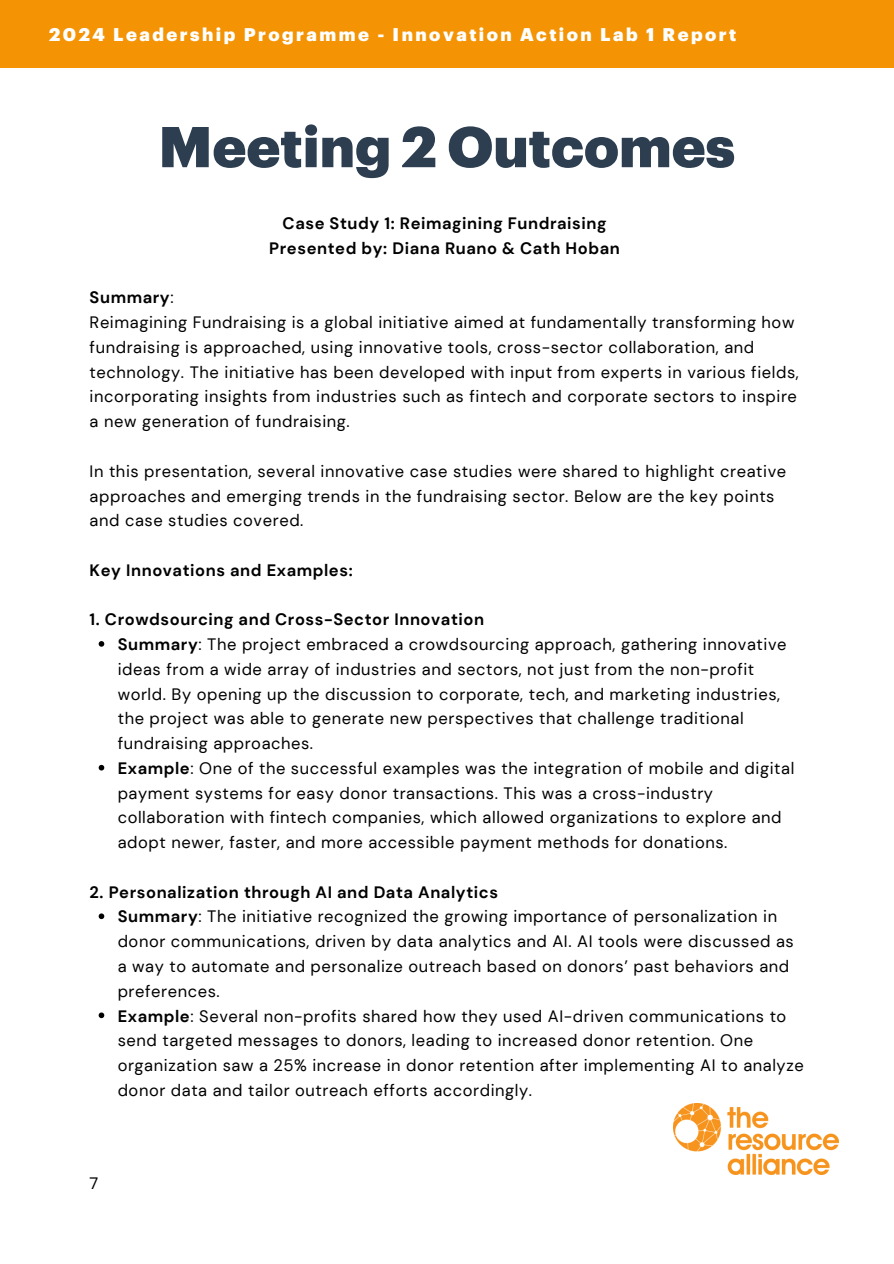
<style>
.page{position:relative;width:894px;height:1264px;background:#fff}
.page>*{position:absolute;margin:0;border:0;box-sizing:border-box;transform-origin:0 0}
.t1{font:900 56.25px "Graphik";color:#2c3e50}
.t2{font:900 18px "Graphik";letter-spacing:.135em;color:#fff}
.t3{font:16.5px/24.8px "DM Sans";letter-spacing:.035em;color:#000}
.t4{font:700 16.5px/24.8px "DM Sans";letter-spacing:.035em;color:#000;text-align:center}
.s1{font-weight:400}
.s2{font-weight:700}
</style>
<div class="page">
<svg style="left:99px;top:641px;width:5px;height:5px"></svg>
<svg style="left:99px;top:765px;width:5px;height:5px"></svg>
<svg style="left:99px;top:913px;width:5px;height:6px"></svg>
<svg style="left:99px;top:1012px;width:5px;height:6px"></svg>
<div style="left:0;top:0;width:893px;height:68px;background:#f49404"></div>
<img style="left:673px;top:1103px;width:165px;height:71px">
<p class="t2" style="left:49px;top:26px;width:688px">2024 Leadership Programme - Innovation Action Lab 1 Report</p>
<p class="t1" style="left:158px;top:121px;width:577px">Meeting 2 Outcomes</p>
<h2 class="t4" style="left:269px;top:211px;width:352px">Case Study 1: Reimagining Fundraising<br>Presented by: Diana Ruano &amp; Cath Hoban</h2>
<h1 class="t4" style="left:90px;top:285px;width:85px">Summary<span class="s1">:</span></h1>
<h2 class="t3" style="left:90px;top:310px;width:710px">Reimagining Fundraising is a global initiative aimed at fundamentally transforming how fundraising is approached, using innovative tools, cross-sector collaboration, and technology. The initiative has been developed with input from experts in various fields, incorporating insights from industries such as fintech and corporate sectors to inspire a new generation of fundraising.</h2>
<p class="t3" style="left:90px;top:459px;width:698px">In this presentation, several innovative case studies were shared to highlight creative approaches and emerging trends in the fundraising sector. Below are the key points and case studies covered.</p>
<p class="t4" style="left:90px;top:558px;width:264px">Key Innovations and Examples:</p>
<p class="t4" style="left:90px;top:607px;width:396px">1. Crowdsourcing and Cross-Sector Innovation</p>
<h2 class="t3" style="left:118px;top:632px;width:670px"><span class="s2">Summary</span>: The project embraced a crowdsourcing approach, gathering innovative ideas from a wide array of industries and sectors, not just from the non-profit world. By opening up the discussion to corporate, tech, and marketing industries, the project was able to generate new perspectives that challenge traditional fundraising approaches.</h2>
<h2 class="t3" style="left:118px;top:756px;width:678px"><span class="s2">Example</span>: One of the successful examples was the integration of mobile and digital payment systems for easy donor transactions. This was a cross-industry collaboration with fintech companies, which allowed organizations to explore and adopt newer, faster, and more accessible payment methods for donations.</h2>
<p class="t4" style="left:90px;top:879px;width:410px">2. Personalization through AI and Data Analytics</p>
<p class="t3" style="left:118px;top:904px;width:677px"><span class="s2">Summary</span>: The initiative recognized the growing importance of personalization in donor communications, driven by data analytics and AI. AI tools were discussed as a way to automate and personalize outreach based on donors’ past behaviors and preferences.</p>
<h2 class="t3" style="left:118px;top:1003px;width:687px"><span class="s2">Example</span>: Several non-profits shared how they used AI-driven communications to send targeted messages to donors, leading to increased donor retention. One organization saw a 25% increase in donor retention after implementing AI to analyze donor data and tailor outreach efforts accordingly.</h2>
<p class="t3" style="left:89px;top:1171px;width:10px">7</p>
</div>
